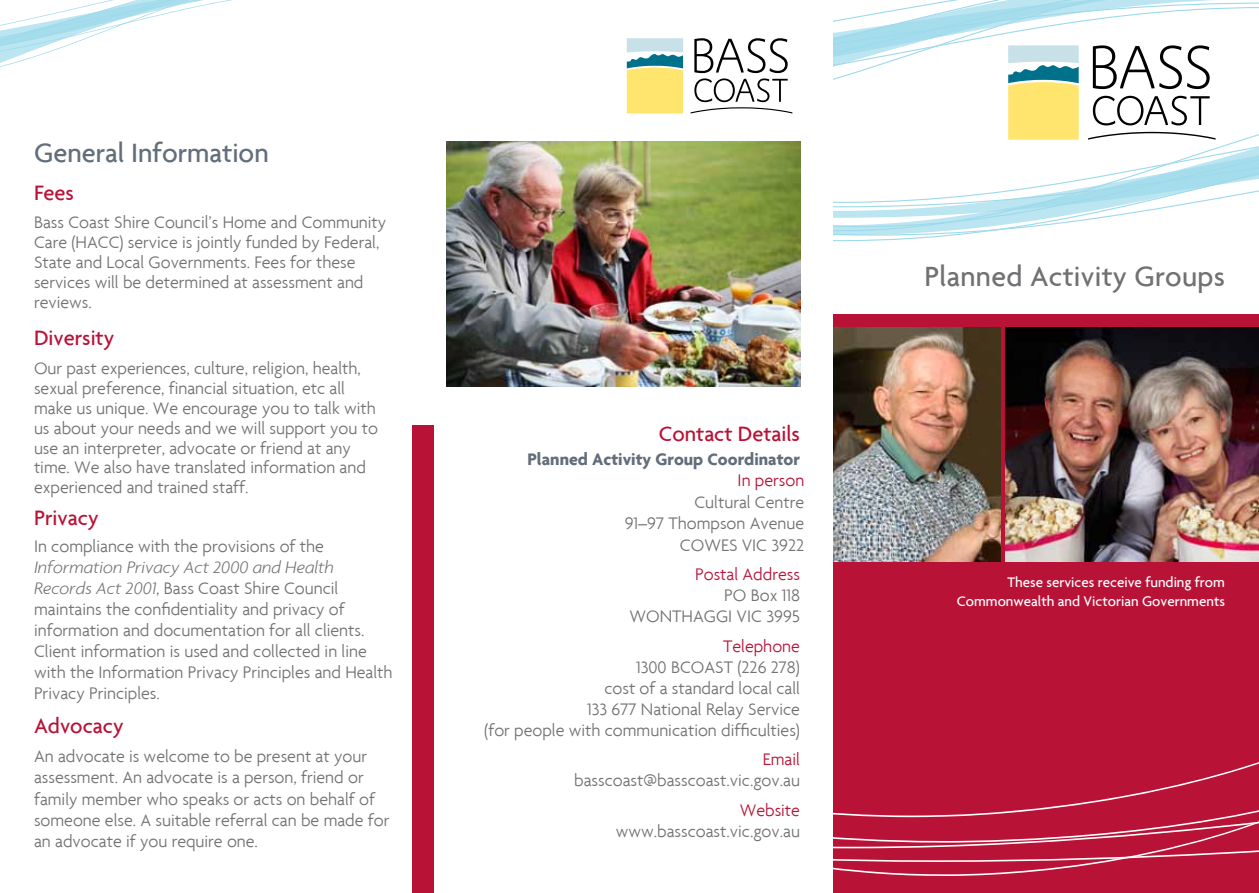
<style>
.page{position:relative;width:1259px;height:893px;background:#fff}
.page>*{position:absolute;margin:0;border:0;box-sizing:border-box;transform-origin:0 0}
.t1{font:500 30px "Agenda";letter-spacing:.01em;color:#717073}
.t2{font:500 28.5px "Agenda";color:#636e7b}
.t3{font:500 22.5px "Agenda";color:#b81237}
.t4{font:300 18px/21px "Agenda";color:#717073}
.t5{font:300 18px "Agenda";color:#b81237}
.t6{font:700 18px "Agenda";color:#636e7b}
.t7{font:500 15px/19.5px "Agenda";color:#fff;text-align:right}
.s1{font-style:italic}
</style>
<div class="page">
<div style="left:833px;top:315px;width:426px;height:578px;background:#b81237"></div>
<svg style="left:690px;top:38px;width:102px;height:76px"></svg>
<svg style="left:627px;top:38px;width:56px;height:76px;background:#d4d795"></svg>
<img style="left:833px;top:327px;width:168px;height:234px">
<img style="left:1005px;top:327px;width:254px;height:234px">
<svg style="left:833px;top:762px;width:426px;height:114px"></svg>
<svg style="left:0;top:0;width:233px;height:67px"></svg>
<img style="left:446px;top:142px;width:354px;height:245px">
<div style="left:412px;top:425px;width:22px;height:468px;background:#b81237"></div>
<svg style="left:833px;top:0;width:426px;height:236px"></svg>
<h2 class="t2" style="left:34px;top:136px;width:236px">General Information</h2>
<p class="t3" style="left:34px;top:179px;width:42px">Fees</p>
<p class="t4" style="left:34px;top:212px;width:354px;line-height:19.8px">Bass Coast Shire Council’s Home and Community Care (HACC) service is jointly funded by Federal, State and Local Governments. Fees for these services will be determined at assessment and reviews.</p>
<p class="t3" style="left:34px;top:324px;width:82px">Diversity</p>
<p class="t4" style="left:34px;top:358px;width:345px;line-height:19.8px">Our past experiences, culture, religion, health, sexual preference, financial situation, etc all make us unique. We encourage you to talk with us about your needs and we will support you to use an interpreter, advocate or friend at any time. We also have translated information and experienced and trained staff.</p>
<p class="t3" style="left:34px;top:504px;width:66px">Privacy</p>
<p class="t4" style="left:34px;top:535px;width:291px">In compliance with the provisions of the</p>
<p class="t4" style="left:34px;top:556px;width:360px"><span class="s1">Information Privacy Act 2000 and Health Records Act 2001</span>, Bass Coast Shire Council maintains the confidentiality and privacy of information and documentation for all clients.<br>Client information is used and collected in line with the Information Privacy Principles and Health Privacy Principles.</p>
<p class="t3" style="left:34px;top:712px;width:91px">Advocacy</p>
<p class="t4" style="left:34px;top:746px;width:357px">An advocate is welcome to be present at your assessment. An advocate is a person, friend or family member who speaks or acts on behalf of someone else. A suitable referral can be made for an advocate if you require one.</p>
<p class="t3" style="left:659px;top:420px;width:143px">Contact Details</p>
<p class="t6" style="left:527px;top:448px;width:274px">Planned Activity Group Coordinator</p>
<p class="t5" style="left:737px;top:470px;width:68px">In person</p>
<p class="t4" style="left:625px;top:491px;width:181px;line-height:21.5px;text-align:right">Cultural Centre<br>91–97 Thompson Avenue<br>COWES VIC 3922</p>
<p class="t5" style="left:695px;top:564px;width:106px">Postal Address</p>
<p class="t4" style="left:629px;top:584px;width:172px;text-align:right">PO Box 118<br>WONTHAGGI VIC 3995</p>
<p class="t5" style="left:723px;top:635px;width:78px">Telephone</p>
<p class="t4" style="left:484px;top:656px;width:317px;text-align:right">1300 BCOAST (226 278)<br>cost of a standard local call<br>133 677 National Relay Service<br>(for people with communication difficulties)</p>
<p class="t5" style="left:763px;top:749px;width:39px">Email</p>
<p class="t4" style="left:574px;top:770px;width:227px">basscoast@basscoast.vic.gov.au</p>
<p class="t5" style="left:740px;top:799px;width:62px">Website</p>
<p class="t4" style="left:616px;top:820px;width:186px">www.basscoast.vic.gov.au</p>
<h1 class="t1" style="left:924px;top:258px;width:302px">Planned Activity Groups</h1>
<p class="t7" style="left:957px;top:572px;width:270px">These services receive funding from<br>Commonwealth and Victorian Governments</p>
</div>
